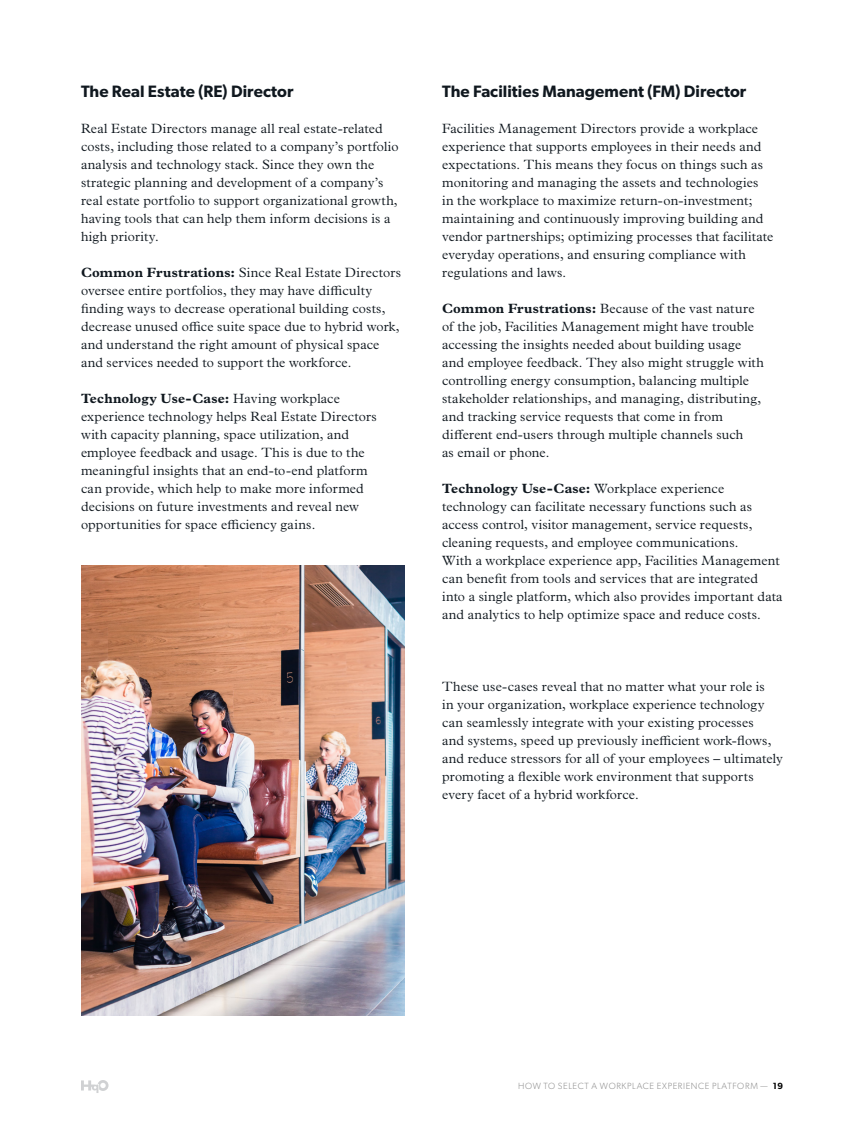
<style>
.page{position:relative;width:864px;height:1134px;background:#fff}
.page>*{position:absolute;margin:0;border:0;box-sizing:border-box;transform-origin:0 0}
.t1{font:600 16.5px "Gibson";letter-spacing:.005em;color:#10181f}
.t2{font:300 13.5px/18px "Plantin MT Pro";letter-spacing:.01em;color:#10181f}
.t3{font:300 9px "Gibson";letter-spacing:.07em;color:#8c8c8c}
.s1{font-weight:700}
.s2{font-weight:600;color:#000}
</style>
<div class="page">
<svg style="left:81px;top:1080px;width:28px;height:13px"></svg>
<img style="left:81px;top:565px;width:324px;height:450px">
<p class="t1" style="left:81px;top:82px;width:214px">The Real Estate (RE) Director</p>
<p class="t2" style="left:81px;top:120px;width:319px">Real Estate Directors manage all real estate-related costs, including those related to a company’s portfolio analysis and technology stack. Since they own the strategic planning and development of a company’s real estate portfolio to support organizational growth, having tools that can help them inform decisions is a high priority.</p>
<p class="t2" style="left:81px;top:264px;width:322px"><span class="s1">Common Frustrations:</span> Since Real Estate Directors oversee entire portfolios, they may have difficulty finding ways to decrease operational building costs, decrease unused office suite space due to hybrid work, and understand the right amount of physical space and services needed to support the workforce.</p>
<p class="t2" style="left:81px;top:390px;width:297px"><span class="s1">Technology Use-Case:</span> Having workplace experience technology helps Real Estate Directors with capacity planning, space utilization, and employee feedback and usage. This is due to the meaningful insights that an end-to-end platform can provide, which help to make more informed decisions on future investments and reveal new opportunities for space efficiency gains.</p>
<p class="t1" style="left:442px;top:82px;width:306px">The Facilities Management (FM) Director</p>
<p class="t2" style="left:442px;top:120px;width:333px">Facilities Management Directors provide a workplace experience that supports employees in their needs and expectations. This means they focus on things such as monitoring and managing the assets and technologies in the workplace to maximize return-on-investment; maintaining and continuously improving building and vendor partnerships; optimizing processes that facilitate everyday operations, and ensuring compliance with regulations and laws.</p>
<p class="t2" style="left:442px;top:300px;width:323px"><span class="s1">Common Frustrations:</span> Because of the vast nature of the job, Facilities Management might have trouble accessing the insights needed about building usage and employee feedback. They also might struggle with controlling energy consumption, balancing multiple stakeholder relationships, and managing, distributing, and tracking service requests that come in from different end-users through multiple channels such<br>as email or phone.</p>
<p class="t2" style="left:442px;top:480px;width:342px"><span class="s1">Technology Use-Case:</span> Workplace experience technology can facilitate necessary functions such as access control, visitor management, service requests, cleaning requests, and employee communications.<br>With a workplace experience app, Facilities Management can benefit from tools and services that are integrated into a single platform, which also provides important data and analytics to help optimize space and reduce costs.</p>
<p class="t2" style="left:442px;top:678px;width:342px">These use-cases reveal that no matter what your role is<br>in your organization, workplace experience technology can seamlessly integrate with your existing processes<br>and systems, speed up previously inefficient work-flows, and reduce stressors for all of your employees – ultimately promoting a flexible work environment that supports every facet of a hybrid workforce.</p>
<p class="t3" style="left:518px;top:1081px;width:266px">HOW TO SELECT A WORKPLACE EXPERIENCE PLATFORM — <span class="s2">19</span></p>
</div>
